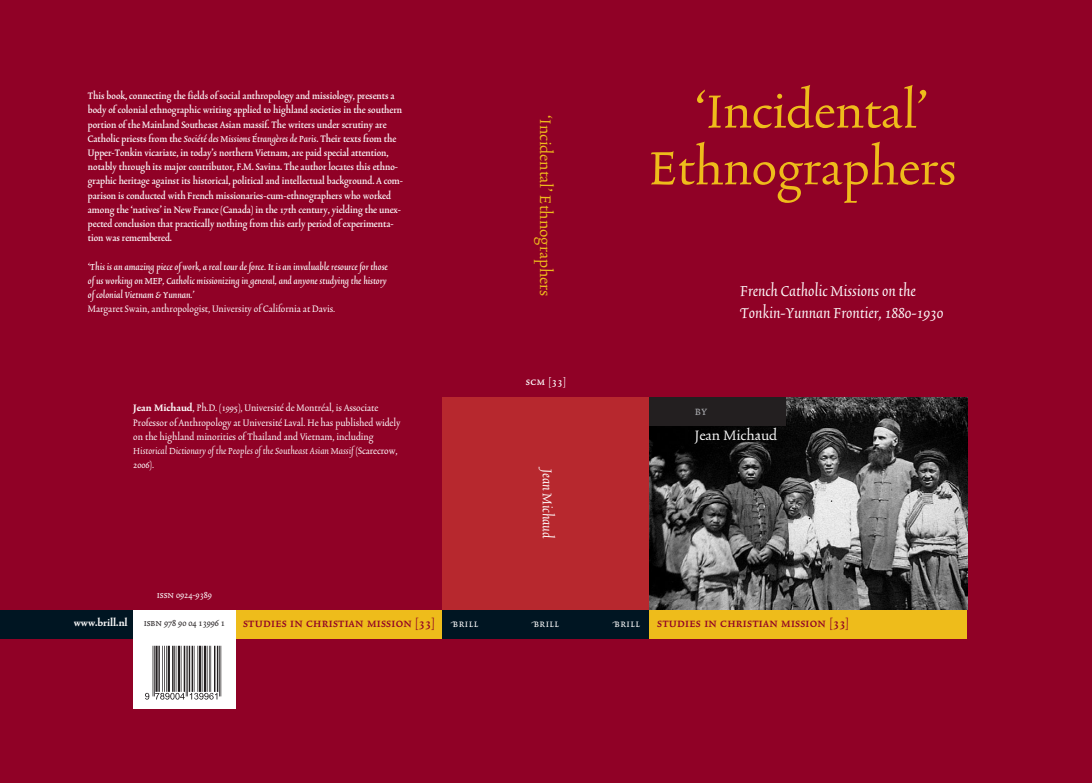
<style>
.page{position:relative;width:1092px;height:783px;background:#fff}
.page>*{position:absolute;margin:0;border:0;box-sizing:border-box;transform-origin:0 0}
.t1{font:61px "Code EAN";color:#231f20}
.t2{font:55px/56.7px "Trinite No 3 Rom Wid";color:#eebc1b;text-align:center}
.t3{font:italic 18px/21.6px "Trinite No 3";color:#fff}
.t4{font:18px "Trinite No 3 Rom Wid";color:#eebc1b}
.t5{font:italic 16px "Trinite No 3";letter-spacing:-.005em;color:#fff}
.t6{font:16px "Trinite No 3 Rom Wid";color:#fff}
.t7{font:14px "Trinite No 3 Med Wid Exp";letter-spacing:.02em;color:#900126}
.t8{font:14px "Trinite No 3 Rom Con Exp";color:#a8a9ad}
.t9{font:12px "Trinite No 3 Rom Con Exp";letter-spacing:.035em;color:#fff}
.t10{font:12px "Trinite No 3 Med Wid Exp";color:#fff}
.t11{font:11px/14.2px "Trinite No 3 Med Con";color:#fff}
.t12{font:11px/14.2px "Trinite No 3 Rom Con";color:#fff}
.t13{font:11px/14.2px "Trinite No 3 Med Ita";color:#fff;text-align:justify}
.t14{font:italic 11px "Trinite No 3";color:#fff}
.t15{font:11px "Trinite No 3 Rom Con";color:#231f20}
.t16{font:700 11px "Trinite No 3";color:#fff}
.s1{font-family:"Trinite No 3 Med Ita"}
.s2{font-family:"Trinite No 3";font-weight:700}
.s3{font-family:"Trinite No 3 Rom Con";font-style:normal}
.s4{font-family:"Trinite No 3 Rom Con Exp"}
</style>
<div class="page">
<div style="left:0;top:0;width:1091px;height:782px;background:#900126"></div>
<div style="left:442px;top:397px;width:525px;height:241px;background:#b7282e"></div>
<div style="left:235px;top:609px;width:207px;height:29px;background:#eebc1b"></div>
<div style="left:442px;top:609px;width:207px;height:29px;background:#001522"></div>
<div style="left:649px;top:609px;width:318px;height:29px;background:#eebc1b"></div>
<div style="left:0;top:609px;width:133px;height:29px;background:#001522"></div>
<div style="left:133px;top:609px;width:102px;height:29px;background:#fff"></div>
<div style="left:133px;top:638px;width:102px;height:71px;background:#fff"></div>
<img style="left:649px;top:397px;width:318px;height:212px">
<div style="left:649px;top:397px;width:136px;height:28px;background:#231f20"></div>
<p class="t11" style="left:88px;top:90px;width:316px">This book, connecting the fields of social anthropology and missiology, presents a body of colonial ethnographic writing applied to highland societies in the southern portion of the Mainland Southeast Asian massif. The writers under scrutiny are Catholic priests from the <span class="s1">Société des Missions Étrangères de Paris</span>. Their texts from the Upper-Tonkin vicariate, in today’s northern Vietnam, are paid special attention, notably through its major contributor, F.M. Savina. The author locates this ethno&shy;graphic heritage against its historical, political and intellectual background. A com&shy;parison is conducted with French missionaries-cum-ethnographers who worked among the ‘natives’ in New France (Canada) in the 17th century, yielding the unex&shy;pected conclusion that practically nothing from this early period of experimenta&shy;tion was remembered.</p>
<p class="t13" style="left:88px;top:260px;width:301px">‘This is an amazing piece of work, a real tour de force. It is an invaluable resource for those of us working on MEP, Catholic missionizing in general, and anyone studying the history of colonial Vietnam &amp; Yunnan.’</p>
<p class="t12" style="left:88px;top:302px;width:249px">Margaret Swain, anthropologist, University of California at Davis.</p>
<p class="t12" style="left:133px;top:402px;width:268px"><span class="s2">Jean Michaud</span>, Ph.D. (1995), Université de Montréal, is Associate<br>Professor of Anthropology at Université Laval. He has published widely on the highland minorities of Thailand and Vietnam, including</p>
<p class="t14" style="left:133px;top:445px;width:266px">Historical Dictionary of the Peoples of the Southeast Asian Massif <span class="s3">(Scarecrow,</span></p>
<p class="t12" style="left:133px;top:458px;width:22px">2006).</p>
<h3 class="t4" style="left:554px;top:115px;width:182px;rotate:90deg">‘Incidental’ Ethnographers</h3>
<p class="t10" style="left:526px;top:374px;width:42px">scm [33]</p>
<h3 class="t5" style="left:555px;top:469px;width:71px;rotate:90deg">Jean Michaud</h3>
<h2 class="t2" style="left:649px;top:87px;width:308px">‘Incidental’<br>Ethnographers</h2>
<h3 class="t3" style="left:740px;top:281px;width:204px">French Catholic Missions on the<br>Tonkin-Yunnan Frontier, 1880-1930</h3>
<p class="t8" style="left:694px;top:402px;width:14px">by</p>
<h3 class="t6" style="left:694px;top:427px;width:84px">Jean Michaud</h3>
<p class="t16" style="left:74px;top:617px;width:55px">www.brill.nl</p>
<p class="t12" style="left:157px;top:588px;width:57px"><span class="s4">issn</span> 0924-9389</p>
<p class="t15" style="left:144px;top:617px;width:83px"><span class="s4">isbn</span> 978 90 04 13996 1</p>
<p class="t9" style="left:452px;top:615px;width:28px">flbrill</p>
<h1 class="t1" style="left:145px;top:642px;width:81px">9&lt;HTUALE=bdjjgb&gt;</h1>
<p class="t7" style="left:243px;top:613px;width:193px">studies in christian mission [33]</p>
<p class="t7" style="left:657px;top:613px;width:193px">studies in christian mission [33]</p>
<p class="t9" style="left:532px;top:615px;width:28px">flbrill</p>
<p class="t9" style="left:613px;top:615px;width:28px">flbrill</p>
</div>
